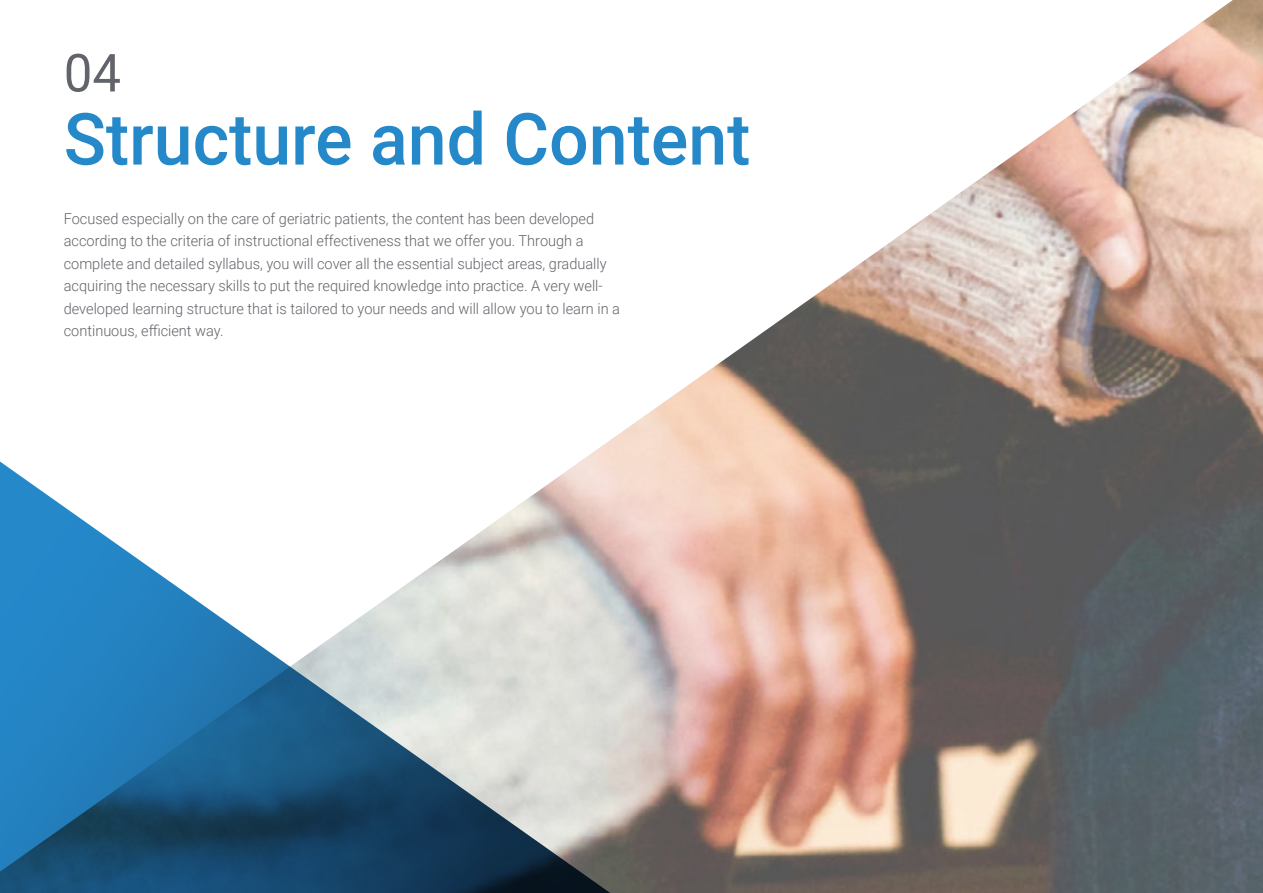
<style>
.page{position:relative;width:1263px;height:893px;background:#fff}
.page>*{position:absolute;margin:0;border:0;box-sizing:border-box;transform-origin:0 0}
.t1{font:500 72px "Roboto";color:#2488c9}
.t2{font:52.5px "Roboto";color:#61646a}
.t3{font:300 15px/22.5px "Roboto";color:#61646a}
</style>
<div class="page">
<img style="left:602px;top:0;width:661px;height:893px">
<svg style="left:0;top:446px;width:640px;height:447px"></svg>
<h2 class="t2" style="left:64px;top:36px;width:59px">04</h2>
<h1 class="t1" style="left:64px;top:89px;width:688px">Structure and Content</h1>
<p class="t3" style="left:64px;top:207px;width:558px">Focused especially on the care of geriatric patients, the content has been developed according to the criteria of instructional effectiveness that we offer you. Through a complete and detailed syllabus, you will cover all the essential subject areas, gradually acquiring the necessary skills to put the required knowledge into practice. A very well&shy;developed learning structure that is tailored to your needs and will allow you to learn in a continuous, efficient way.</p>
</div>
